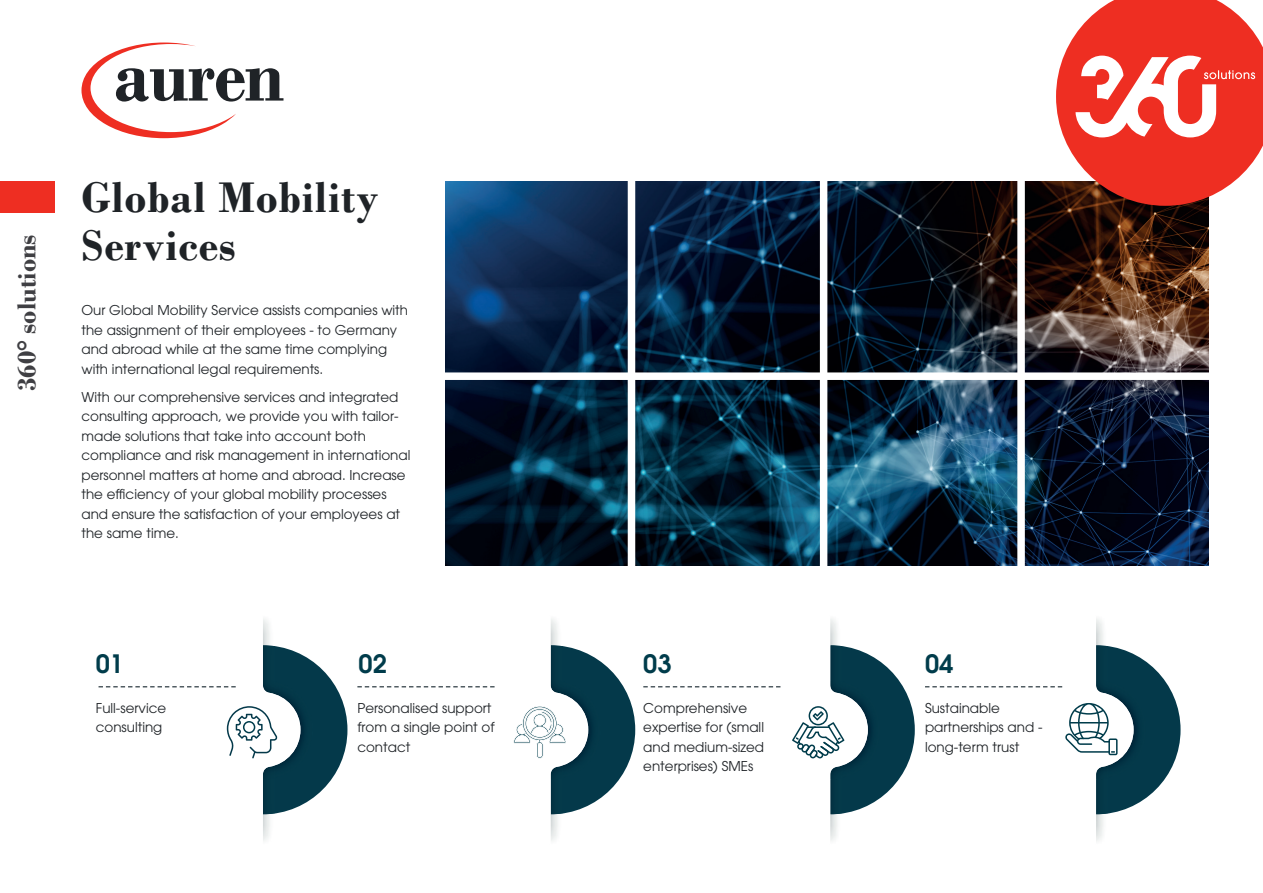
<style>
.page{position:relative;width:1263px;height:893px;background:#fff}
.page>*{position:absolute;margin:0;border:0;box-sizing:border-box;transform-origin:0 0}
.t1{font:700 45px/48px "Bodoni";letter-spacing:.02em;color:#1f2327}
.t2{font:700 27px "Bodoni";color:#3f3f43}
.t3{font:600 25.2px "ITC Avant Garde Pro";color:#003c4b}
.t4{font:13.5px/19.5px "ITC Avant Garde Pro";color:#1f2327}
</style>
<div class="page">
<div style="left:0;top:182px;width:54px;height:31px;background:#ee2e22"></div>
<svg style="left:81px;top:43px;width:202px;height:95px"></svg>
<img style="left:446px;top:182px;width:763px;height:384px">
<svg style="left:514px;top:619px;width:121px;height:222px"></svg>
<svg style="left:792px;top:619px;width:123px;height:222px"></svg>
<svg style="left:99px;top:619px;width:248px;height:222px"></svg>
<svg style="left:357px;top:686px;width:138px;height:1px"></svg>
<svg style="left:643px;top:686px;width:137px;height:1px"></svg>
<svg style="left:925px;top:618px;width:255px;height:223px"></svg>
<div style="left:628px;top:166px;width:7px;height:414px;background:#fff"></div>
<div style="left:820px;top:169px;width:7px;height:414px;background:#fff"></div>
<div style="left:1017px;top:166px;width:8px;height:414px;background:#fff"></div>
<div style="left:435px;top:372px;width:792px;height:8px;background:#fff"></div>
<svg style="left:1056px;top:0;width:207px;height:206px"></svg>
<h2 class="t2" style="left:11px;top:391px;width:158px;rotate:-90deg">360° solutions</h2>
<h1 class="t1" style="left:81px;top:173px;width:299px">Global Mobility<br>Services</h1>
<p class="t4" style="left:81px;top:300px;width:328px">Our Global Mobility Service assists companies with the assignment of their employees - to Germany and abroad while at the same time complying with international legal requirements.</p>
<p class="t4" style="left:81px;top:387px;width:330px">With our comprehensive services and integrated consulting approach, we provide you with tailor&shy;made solutions that take into account both compliance and risk management in international personnel matters at home and abroad. Increase the efficiency of your global mobility processes and ensure the satisfaction of your employees at the same time.</p>
<h3 class="t3" style="left:96px;top:647px;width:30px">01</h3>
<p class="t4" style="left:96px;top:698px;width:72px">Full-service consulting</p>
<p class="t4" style="left:357px;top:698px;width:139px">Personalised support from a single point of contact</p>
<p class="t4" style="left:643px;top:698px;width:122px">Comprehensive expertise for (small and medium-sized enterprises) SMEs</p>
<p class="t4" style="left:925px;top:698px;width:119px">Sustainable partnerships and - long-term trust</p>
<h3 class="t3" style="left:359px;top:647px;width:30px">02</h3>
<h3 class="t3" style="left:643px;top:647px;width:30px">03</h3>
<h3 class="t3" style="left:925px;top:647px;width:30px">04</h3>
</div>
